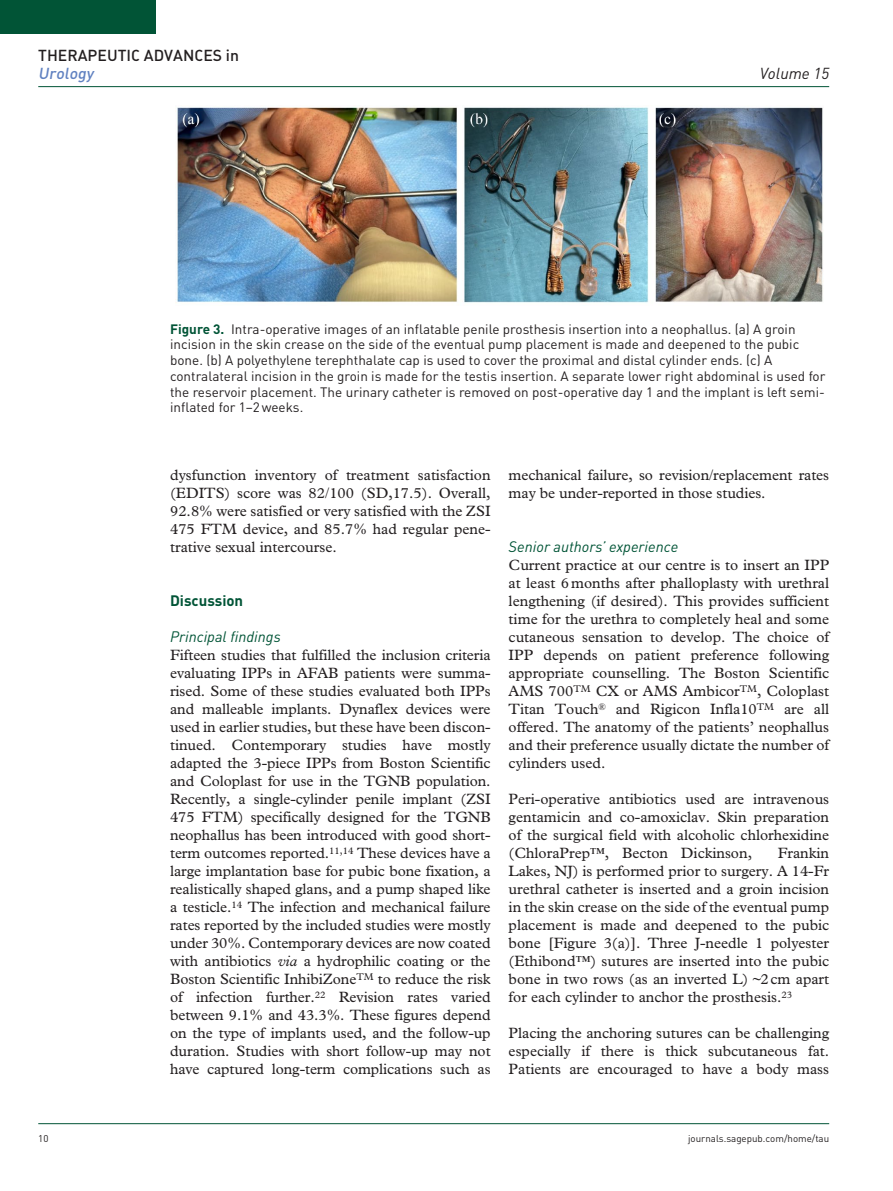
<style>
.page{position:relative;width:893px;height:1191px;background:#fff}
.page>*{position:absolute;margin:0;border:0;box-sizing:border-box;transform-origin:0 0}
.t1{font:15.75px "DIN Medium Alternate";color:#231f20}
.t2{font:italic 15.75px "DIN";color:#231f20}
.t3{font:italic 15.75px "DIN Medium Alternate";color:#6182c1}
.t4{font:15px/18px "Plantin Std";color:#231f20;text-align:justify}
.t5{font:italic 15px "DIN";color:#015436}
.t6{font:700 15px "DIN";color:#015436}
.t7{font:13.5px/15.8px "DIN";color:#231f20}
.t8{font:9.75px "DIN";color:#231f20}
.s1{font-weight:700;color:#015436}
.s2{font-style:italic}
</style>
<div class="page">
<hr style="left:38px;top:86px;width:791px;height:1px;background:#015436">
<hr style="left:38px;top:1123px;width:791px;height:1px;background:#015436">
<div style="left:0;top:0;width:155px;height:34px;background:#015436"></div>
<img style="left:176px;top:107px;width:647px;height:196px">
<p class="t1" style="left:38px;top:45px;width:202px">THERAPEUTIC ADVANCES IN</p>
<p class="t3" style="left:38px;top:63px;width:57px">U rology</p>
<p class="t2" style="left:760px;top:63px;width:71px">Volume 15</p>
<p class="t7" style="left:170px;top:320px;width:657px"><span class="s1">Figure 3.</span> Intra-operative images of an inflatable penile prosthesis insertion into a neophallus. (a) A groin incision in the skin crease on the side of the eventual pump placement is made and deepened to the pubic bone. (b) A polyethylene terephthalate cap is used to cover the proximal and distal cylinder ends. (c) A contralateral incision in the groin is made for the testis insertion. A separate lower right abdominal is used for the reservoir placement. The urinary catheter is removed on post-operative day 1 and the implant is left semi&shy;inflated for 1–2weeks.</p>
<p class="t4" style="left:170px;top:466px;width:322px">dysfunction inventory of treatment satisfaction (EDITS) score was 82/100 (SD,17.5). Overall, 92.8% were satisfied or very satisfied with the ZSI 475 FTM device, and 85.7% had regular pene&shy;trative sexual intercourse.</p>
<p class="t6" style="left:170px;top:591px;width:75px">Discussion</p>
<p class="t5" style="left:170px;top:627px;width:112px">Principal findings</p>
<p class="t4" style="left:170px;top:646px;width:322px">Fifteen studies that fulfilled the inclusion criteria evaluating IPPs in AFAB patients were summa&shy;rised. Some of these studies evaluated both IPPs and malleable implants. Dynaflex devices were used in earlier studies, but these have been discon&shy;tinued. Contemporary studies have mostly adapted the 3-piece IPPs from Boston Scientific and Coloplast for use in the TGNB population.<br>Recently, a single-cylinder penile implant (ZSI 475 FTM) specifically designed for the TGNB neophallus has been introduced with good short&shy;term outcomes reported.<sup>11,14</sup> These devices have a large implantation base for pubic bone fixation, a realistically shaped glans, and a pump shaped like a testicle.<sup>14</sup> The infection and mechanical failure rates reported by the included studies were mostly under 30%. Contemporary devices are now coated with antibiotics <span class="s2">via</span> a hydrophilic coating or the Boston Scientific InhibiZone<sup>TM</sup> to reduce the risk of infection further.<sup>22</sup> Revision rates varied between 9.1% and 43.3%. These figures depend on the type of implants used, and the follow-up duration. Studies with short follow-up may not have captured long-term complications such as</p>
<p class="t4" style="left:509px;top:466px;width:322px">mechanical failure, so revision/replacement rates may be under-reported in those studies.</p>
<p class="t5" style="left:509px;top:537px;width:171px">Senior authors’ experience</p>
<p class="t4" style="left:509px;top:556px;width:322px">Current practice at our centre is to insert an IPP at least 6months after phalloplasty with urethral lengthening (if desired). This provides sufficient time for the urethra to completely heal and some cutaneous sensation to develop. The choice of IPP depends on patient preference following appropriate counselling. The Boston Scientific AMS 700<sup>TM</sup> CX or AMS Ambicor<sup>TM</sup>, Coloplast Titan Touch<sup>®</sup> and Rigicon Infla10<sup>TM</sup> are all offered. The anatomy of the patients’ neophallus and their preference usually dictate the number of cylinders used.</p>
<p class="t4" style="left:509px;top:790px;width:322px">Peri-operative antibiotics used are intravenous gentamicin and co-amoxiclav. Skin preparation of the surgical field with alcoholic chlorhexidine (ChloraPrep™, Becton Dickinson,</p>
<p class="t4" style="left:509px;top:844px;width:322px;text-indent:269px">Frankin Lakes, NJ) is performed prior to surgery. A 14-Fr urethral catheter is inserted and a groin incision in the skin crease on the side of the eventual pump placement is made and deepened to the pubic bone [Figure 3(a)]. Three J-needle 1 polyester (Ethibond™) sutures are inserted into the pubic bone in two rows (as an inverted L) ~2cm apart for each cylinder to anchor the prosthesis.<sup>23</sup></p>
<p class="t4" style="left:509px;top:1024px;width:322px">Placing the anchoring sutures can be challenging especially if there is thick subcutaneous fat.<br>Patients are encouraged to have a body mass</p>
<p class="t8" style="left:38px;top:1132px;width:12px">10</p>
<p class="t8" style="left:688px;top:1132px;width:143px">journals.sagepub.com/home/tau</p>
</div>
